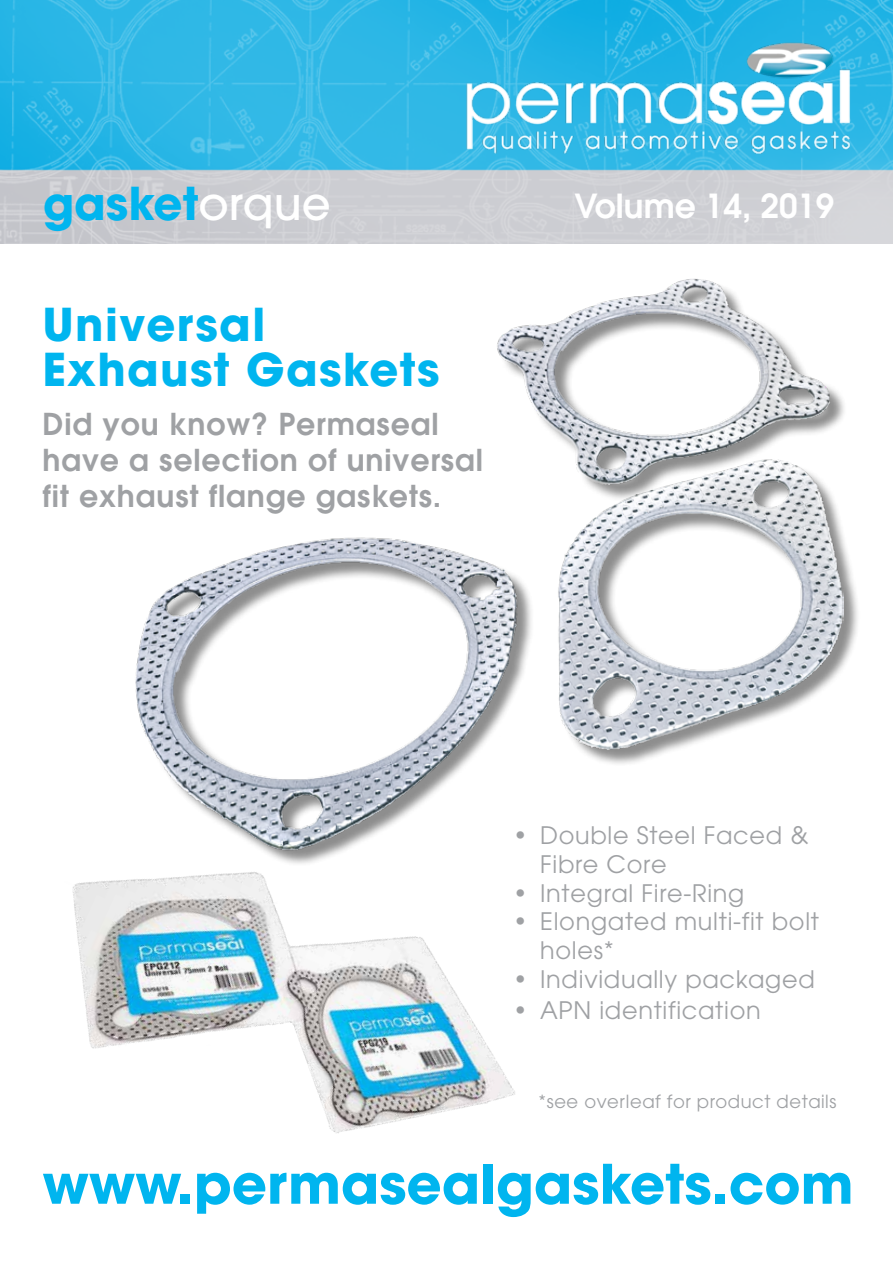
<style>
.page{position:relative;width:893px;height:1263px;background:#fff}
.page>*{position:absolute;margin:0;border:0;box-sizing:border-box;transform-origin:0 0}
.t1{font:700 54px "ITC Avant Garde Std";color:#00b5ef}
.t2{font:700 45px/45px "ITC Avant Garde Std";letter-spacing:.03em;color:#00b5ef}
.t3{font:600 33px "ITC Avant Garde Std";color:#fff}
.t4{font:600 30px/36px "ITC Avant Garde Std";letter-spacing:.03em;color:#9fa1a4}
.t5{font:24px/28.8px "ITC Avant Garde Std";letter-spacing:.03em;color:#9fa1a4}
.t6{font:18px "ITC Avant Garde Std";letter-spacing:.03em;color:#9fa1a4}
.s1{font-weight:500;color:#fff}
</style>
<div class="page">
<img style="left:0;top:0;width:893px;height:243px">
<img style="left:464px;top:43px;width:387px;height:115px">
<img style="left:72px;top:879px;width:443px;height:254px">
<img style="left:135px;top:537px;width:380px;height:345px">
<div style="left:501px;top:281px;width:360px;height:486px;background:#000;opacity:.45"></div>
<img style="left:483px;top:279px;width:360px;height:475px">
<h2 class="t2" style="left:43px;top:180px;width:289px">gasket<span class="s1">orque</span></h2>
<h3 class="t3" style="left:574px;top:184px;width:262px">Volume 14, 2019</h3>
<h2 class="t2" style="left:43px;top:301px;width:398px">Universal<br>Exhaust Gaskets</h2>
<p class="t4" style="left:43px;top:405px;width:442px">Did you know? Permaseal have a selection of universal fit exhaust flange gaskets.</p>
<p class="t5" style="left:540px;top:820px;width:270px;text-indent:-27px">• Double Steel Faced &amp;<br>Fibre Core</p>
<p class="t5" style="left:513px;top:878px;width:233px">• Integral Fire-Ring</p>
<p class="t5" style="left:540px;top:907px;width:280px;text-indent:-27px">• Elongated multi-fit bolt holes*</p>
<p class="t5" style="left:513px;top:964px;width:303px">• Individually packaged</p>
<p class="t5" style="left:513px;top:995px;width:249px">• APN identification</p>
<p class="t6" style="left:539px;top:1090px;width:299px">*see overleaf for product details</p>
<h1 class="t1" style="left:43px;top:1148px;width:812px">www.permasealgaskets.com</h1>
</div>
